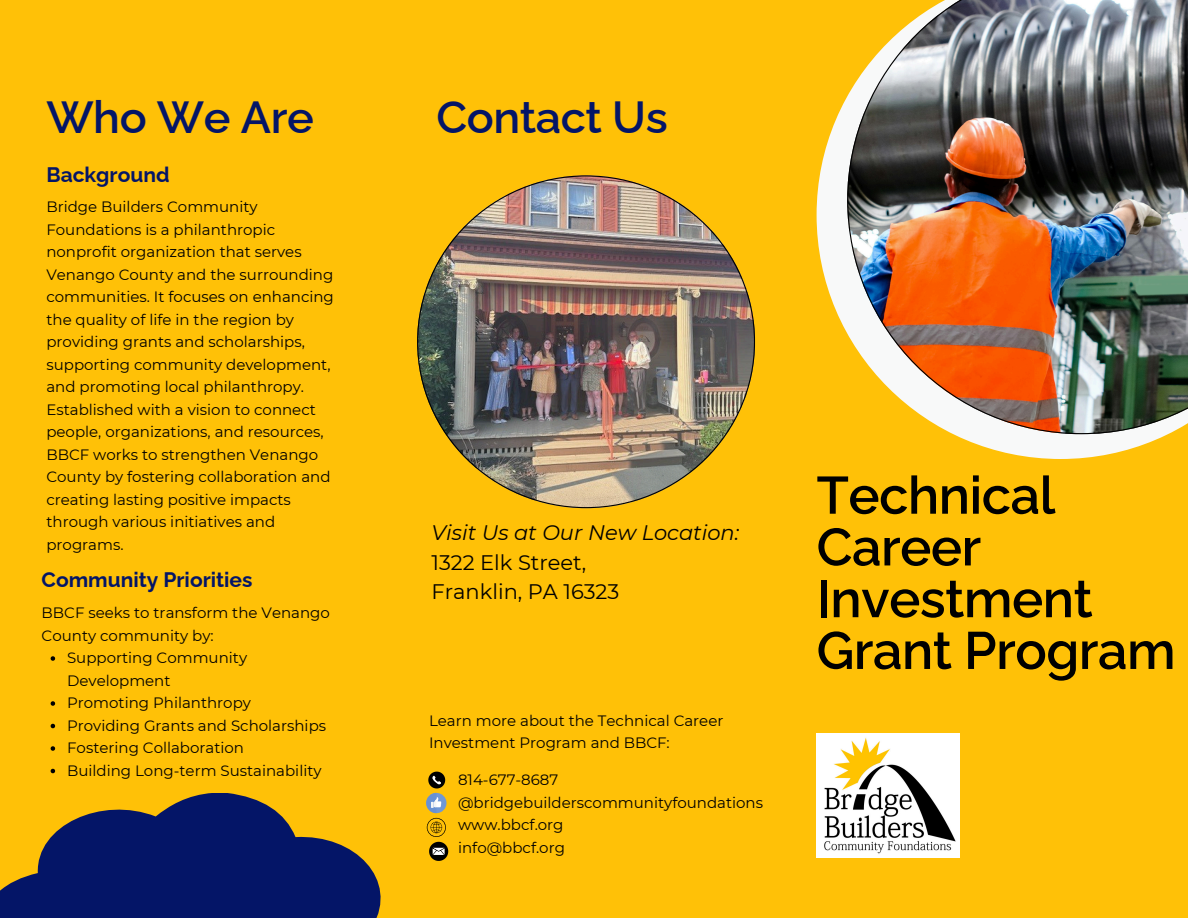
<style>
.page{position:relative;width:1188px;height:918px;background:#ffc107}
.page>*{position:absolute;margin:0;border:0;box-sizing:border-box;transform-origin:0 0}
.t1{font:600 52.5px/51.8px "Raleway";letter-spacing:-.01em;color:#000}
.t2{font:600 45px "Raleway";letter-spacing:-.01em;color:#041567}
.t3{font:21px/29.2px "Montserrat";color:#000001}
.t4{font:700 21px "Raleway";color:#041567}
.t5{font:15px/22.5px "Montserrat";color:#000001}
.s1{font-style:italic}
</style>
<div class="page">
<img style="left:817px;top:733px;width:142px;height:124px">
<svg style="left:817px;top:97px;width:351px;height:362px"></svg>
<img style="left:847px;top:0;width:341px;height:434px">
<svg style="left:0;top:793px;width:381px;height:125px;fill:#041567"></svg>
<svg style="left:426px;top:772px;width:22px;height:89px"></svg>
<img style="left:417px;top:175px;width:338px;height:333px">
<svg style="left:51px;top:656px;width:4px;height:5px"></svg>
<svg style="left:51px;top:701px;width:4px;height:5px"></svg>
<svg style="left:51px;top:724px;width:4px;height:4px"></svg>
<svg style="left:51px;top:746px;width:4px;height:5px"></svg>
<svg style="left:51px;top:769px;width:4px;height:4px"></svg>
<h3 class="t2" style="left:46px;top:91px;width:269px">Who We Are</h3>
<p class="t2" style="left:436px;top:91px;width:233px">Contact Us</p>
<p class="t4" style="left:46px;top:162px;width:125px">Background</p>
<p class="t5" style="left:46px;top:196px;width:289px">Bridge Builders Community Foundations is a philanthropic nonprofit organization that serves Venango County and the surrounding communities. It focuses on enhancing the quality of life in the region by providing grants and scholarships, supporting community development, and promoting local philanthropy.<br>Established with a vision to connect people, organizations, and resources, BBCF works to strengthen Venango County by fostering collaboration and creating lasting positive impacts through various initiatives and programs.</p>
<p class="t4" style="left:42px;top:567px;width:212px">Community Priorities</p>
<h4 class="t5" style="left:42px;top:601px;width:290px">BBCF seeks to transform the Venango<br>County community by:</h4>
<p class="t5" style="left:67px;top:646px;width:182px">Supporting Community<br>Development</p>
<p class="t5" style="left:67px;top:691px;width:185px">Promoting Philanthropy</p>
<p class="t5" style="left:67px;top:714px;width:261px">Providing Grants and Scholarships</p>
<p class="t5" style="left:67px;top:736px;width:178px">Fostering Collaboration</p>
<p class="t5" style="left:67px;top:759px;width:256px">Building Long-term Sustainability</p>
<p class="t3" style="left:431px;top:518px;width:309px"><span class="s1">Visit Us at Our New Location:<br></span>1322 Elk Street,<br>Franklin, PA 16323</p>
<p class="t5" style="left:429px;top:709px;width:296px">Learn more about the Technical Career<br>Investment Program and BBCF:</p>
<p class="t5" style="left:458px;top:769px;width:102px">814-677-8687</p>
<p class="t5" style="left:458px;top:791px;width:306px">@bridgebuilderscommunityfoundations</p>
<h2 class="t5" style="left:458px;top:814px;width:107px">www.bbcf.org</h2>
<p class="t5" style="left:458px;top:836px;width:108px">info@bbcf.org</p>
<p class="t1" style="left:817px;top:469px;width:361px">Technical<br>Career<br>Investment<br>Grant Program</p>
</div>
